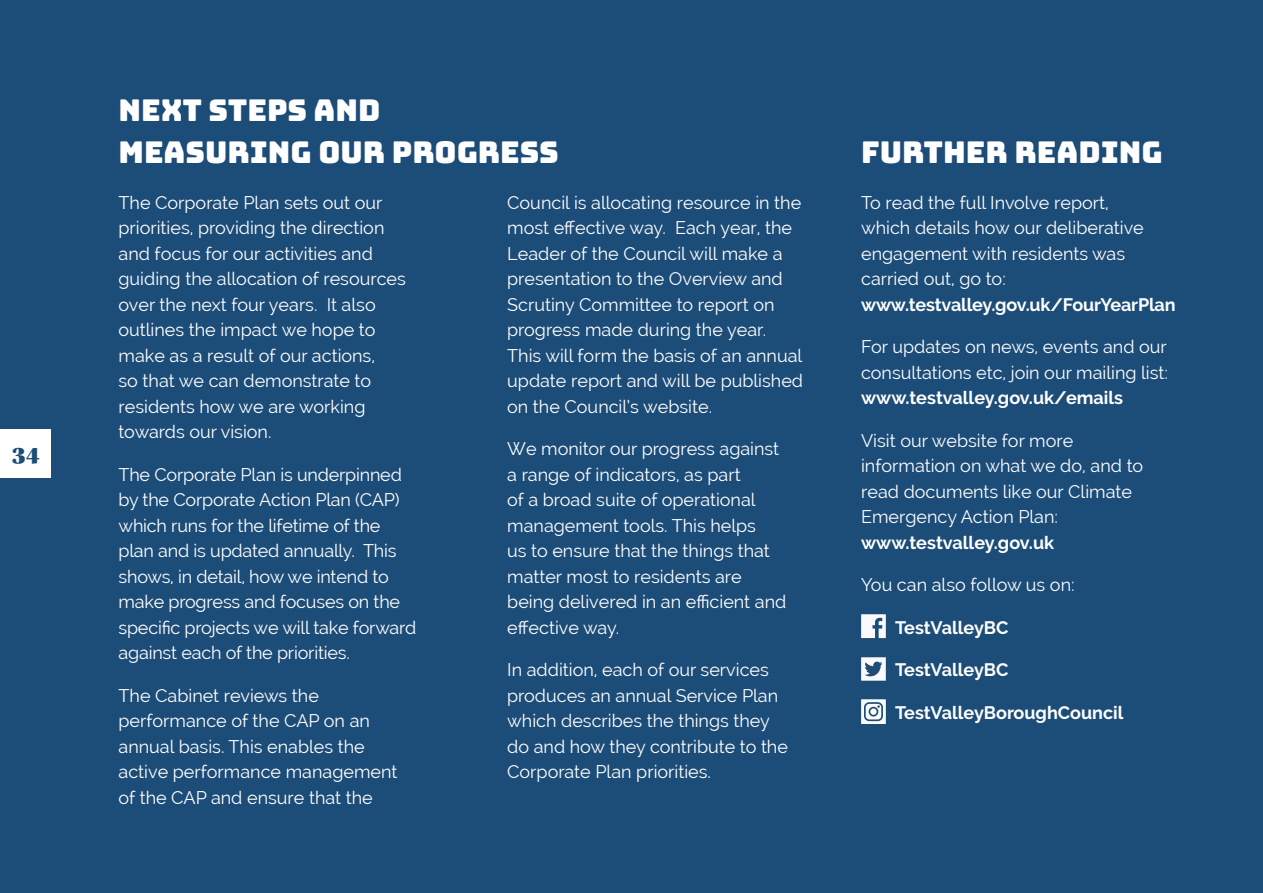
<style>
.page{position:relative;width:1263px;height:893px;background:#1c4c78}
.page>*{position:absolute;margin:0;border:0;box-sizing:border-box;transform-origin:0 0}
.Pull_Quote_Lead_Text{font:30px/42px "Bungee";color:#fff}
.t1{font:24px "Utopia Std Black Headline";color:#1c4c78}
.t2{font:18px/25.5px "Raleway";color:#fff}
.t3{font:700 18px "Raleway";color:#fff}
.s1{font-weight:700}
</style>
<div class="page">
<svg style="left:861px;top:614px;width:25px;height:24px"></svg>
<svg style="left:861px;top:699px;width:25px;height:25px"></svg>
<svg style="left:861px;top:657px;width:25px;height:24px"></svg>
<div style="left:0;top:429px;width:51px;height:49px;background:#fff"></div>
<h2 class="t1" style="left:12px;top:442px;width:30px">34</h2>
<p class="Pull_Quote_Lead_Text" style="left:119px;top:90px;width:442px">NEXT STEPS AND<br>MEASURING OUR PROGRESS</p>
<p class="t2" style="left:119px;top:190px;width:289px">The Corporate Plan sets out our priorities, providing the direction and focus for our activities and guiding the allocation of resources over the next four years. It also outlines the impact we hope to make as a result of our actions,<br>so that we can demonstrate to residents how we are working towards our vision.</p>
<p class="t2" style="left:119px;top:462px;width:299px">The Corporate Plan is underpinned by the Corporate Action Plan (CAP) which runs for the lifetime of the plan and is updated annually. This shows, in detail, how we intend to make progress and focuses on the specific projects we will take forward against each of the priorities.</p>
<p class="t2" style="left:119px;top:683px;width:280px">The Cabinet reviews the performance of the CAP on an annual basis. This enables the active performance management of the CAP and ensure that the</p>
<p class="t2" style="left:507px;top:190px;width:297px">Council is allocating resource in the most effective way. Each year, the<br>Leader of the Council will make a presentation to the Overview and<br>Scrutiny Committee to report on progress made during the year.<br>This will form the basis of an annual update report and will be published on the Council’s website.</p>
<p class="t2" style="left:507px;top:436px;width:281px">We monitor our progress against a range of indicators, as part<br>of a broad suite of operational management tools. This helps<br>us to ensure that the things that matter most to residents are being delivered in an efficient and effective way.</p>
<p class="t2" style="left:507px;top:657px;width:282px">In addition, each of our services produces an annual Service Plan which describes the things they do and how they contribute to the<br>Corporate Plan priorities.</p>
<p class="Pull_Quote_Lead_Text" style="left:861px;top:132px;width:303px">FURTHER READING</p>
<p class="t2" style="left:861px;top:190px;width:316px">To read the full Involve report,<br>which details how our deliberative engagement with residents was carried out, go to: <span class="s1">www.testvalley.gov.uk/FourYearPlan</span></p>
<p class="t2" style="left:861px;top:334px;width:308px;text-align:justify">For updates on news, events and our consultations etc, join our mailing list: <span class="s1">www.testvalley.gov.uk/emails</span></p>
<p class="t2" style="left:861px;top:428px;width:283px">Visit our website for more information on what we do, and to read documents like our Climate<br>Emergency Action Plan: <span class="s1">www.testvalley.gov.uk</span></p>
<p class="t2" style="left:861px;top:572px;width:215px">You can also follow us on:</p>
<p class="t3" style="left:895px;top:617px;width:115px">TestValleyBC</p>
<p class="t3" style="left:895px;top:660px;width:115px">TestValleyBC</p>
<p class="t3" style="left:895px;top:702px;width:230px">TestValleyBoroughCouncil</p>
</div>
